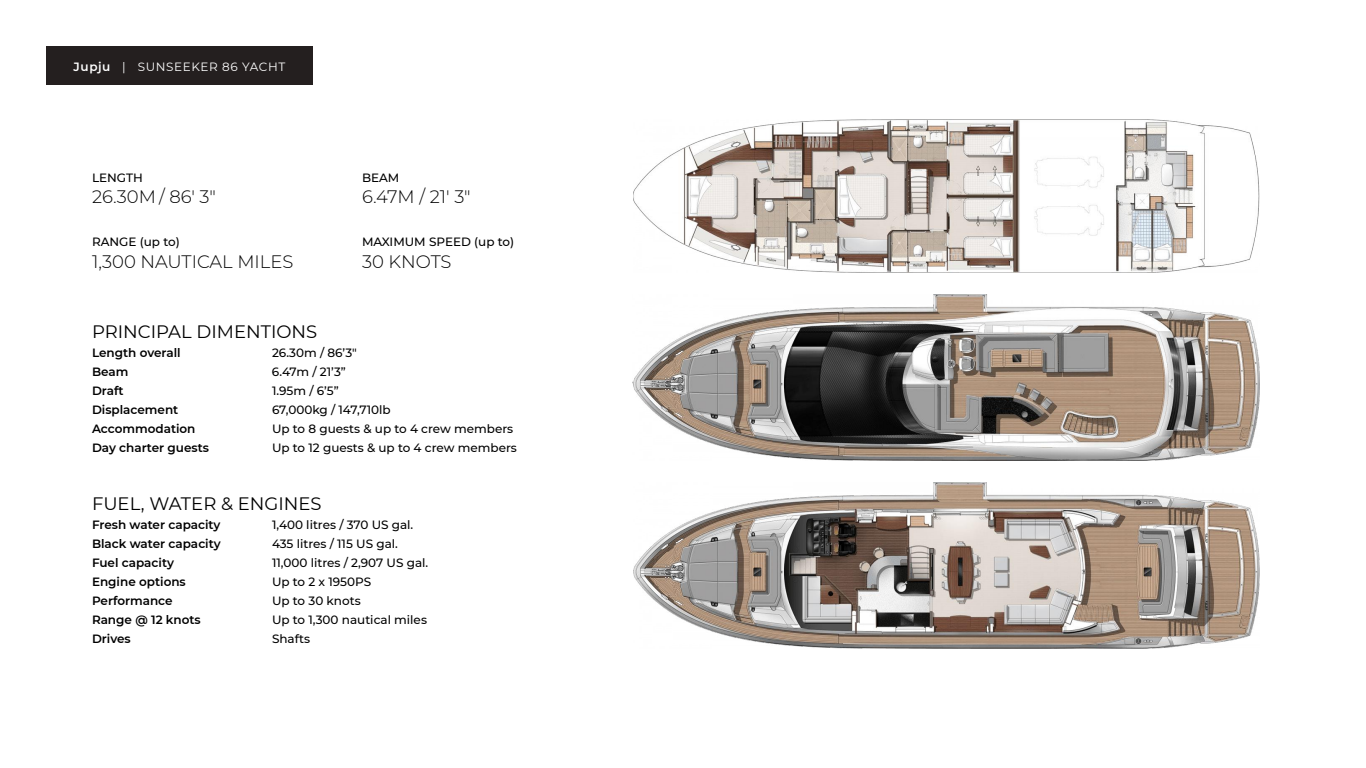
<style>
.page{position:relative;width:1366px;height:768px;background:#fff}
.page>*{position:absolute;margin:0;border:0;box-sizing:border-box;transform-origin:0 0}
.t1{font:300 18px "Montserrat";color:#000}
.t2{font:18px "Montserrat";color:#000}
.t3{font:500 12px "Montserrat";color:#000}
.t4{font:600 12px "Montserrat";color:#000}
.t5{font:12px "Montserrat";letter-spacing:.05em;color:#fff}
.s1{font-weight:600}
</style>
<div class="page">
<div style="left:46px;top:46px;width:267px;height:39px;background:#241f1f"></div>
<img style="left:633px;top:295px;width:627px;height:166px">
<img style="left:633px;top:119px;width:627px;height:154px">
<img style="left:633px;top:482px;width:627px;height:167px">
<p class="t5" style="left:74px;top:59px;width:213px"><span class="s1">Jupju</span> | SUNSEEKER 86 YACHT</p>
<p class="t3" style="left:92px;top:169px;width:52px">LENGTH</p>
<h1 class="t1" style="left:92px;top:185px;width:125px">26.30M / 86′ 3″</h1>
<p class="t3" style="left:92px;top:234px;width:89px">RANGE (up to)</p>
<h1 class="t1" style="left:92px;top:249px;width:203px">1,300 NAUTICAL MILES</h1>
<p class="t3" style="left:362px;top:169px;width:39px">BEAM</p>
<h1 class="t1" style="left:362px;top:185px;width:110px">6.47M / 21′ 3″</h1>
<p class="t3" style="left:362px;top:234px;width:154px">MAXIMUM SPEED (up to)</p>
<h1 class="t1" style="left:362px;top:249px;width:91px">30 KNOTS</h1>
<h1 class="t2" style="left:92px;top:320px;width:227px">PRINCIPAL DIMENTIONS</h1>
<p class="t4" style="left:92px;top:345px;width:90px">Length overall</p>
<p class="t3" style="left:272px;top:345px;width:86px">26.30m / 86’3″</p>
<p class="t4" style="left:92px;top:364px;width:38px">Beam</p>
<p class="t3" style="left:272px;top:364px;width:75px">6.47m / 21’3”</p>
<p class="t4" style="left:92px;top:383px;width:33px">Draft</p>
<p class="t3" style="left:272px;top:383px;width:68px">1.95m / 6’5”</p>
<p class="t4" style="left:92px;top:402px;width:88px">Displacement</p>
<p class="t3" style="left:272px;top:402px;width:120px">67,000kg / 147,710lb</p>
<p class="t4" style="left:92px;top:421px;width:105px">Accommodation</p>
<p class="t3" style="left:272px;top:421px;width:243px">Up to 8 guests &amp; up to 4 crew members</p>
<p class="t4" style="left:92px;top:440px;width:119px">Day charter guests</p>
<p class="t3" style="left:272px;top:440px;width:246px">Up to 12 guests &amp; up to 4 crew members</p>
<h1 class="t2" style="left:92px;top:492px;width:231px">FUEL, WATER &amp; ENGINES</h1>
<p class="t4" style="left:92px;top:517px;width:130px">Fresh water capacity</p>
<p class="t3" style="left:272px;top:517px;width:143px">1,400 litres / 370 US gal.</p>
<p class="t4" style="left:92px;top:536px;width:130px">Black water capacity</p>
<p class="t3" style="left:272px;top:536px;width:127px">435 litres / 115 US gal.</p>
<p class="t4" style="left:92px;top:555px;width:83px">Fuel capacity</p>
<p class="t3" style="left:272px;top:555px;width:158px">11,000 litres / 2,907 US gal.</p>
<p class="t4" style="left:92px;top:574px;width:95px">Engine options</p>
<p class="t3" style="left:272px;top:574px;width:101px">Up to 2 x 1950PS</p>
<p class="t4" style="left:92px;top:593px;width:82px">Performance</p>
<p class="t3" style="left:272px;top:593px;width:90px">Up to 30 knots</p>
<p class="t4" style="left:92px;top:612px;width:110px">Range @ 12 knots</p>
<p class="t3" style="left:272px;top:612px;width:157px">Up to 1,300 nautical miles</p>
<p class="t4" style="left:92px;top:631px;width:40px">Drives</p>
<p class="t3" style="left:272px;top:631px;width:40px">Shafts</p>
</div>
